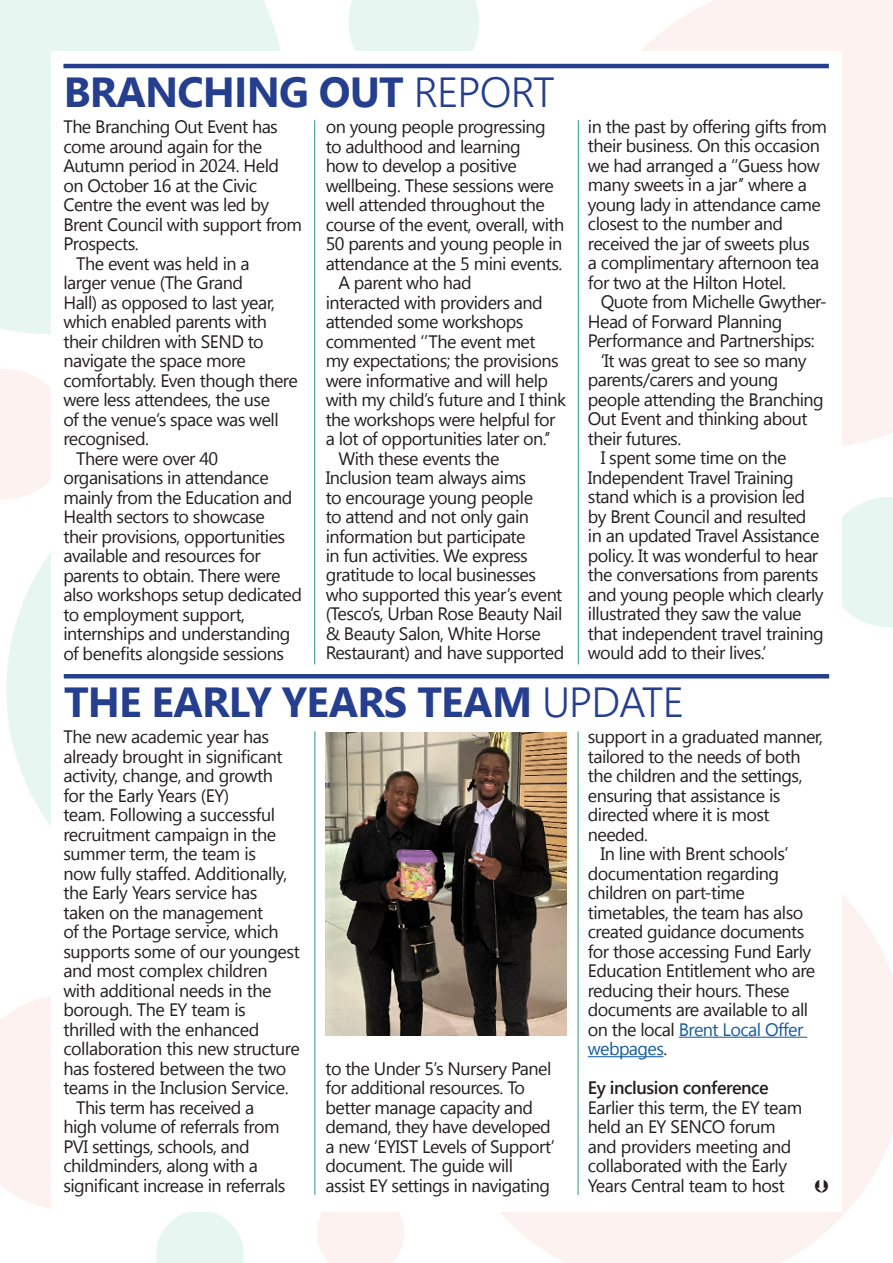
<style>
.page{position:relative;width:893px;height:1263px;background:#fff}
.page>*{position:absolute;margin:0;border:0;box-sizing:border-box;transform-origin:0 0}
.t1{font:700 42px "Segoe UI";letter-spacing:-.02em;color:#253f8e}
.Body_text{font:18px/19.5px "Segoe UI";letter-spacing:-.03em;color:#231f20}
.Body_copy_first_para{font:18px/19.5px "Segoe UI";letter-spacing:-.025em;color:#231f20}
.Body_copy_first_para-2{font:600 18px "Segoe UI";letter-spacing:-.025em;color:#231f20}
.s1{font-weight:300}
.s2{color:#175d9e}
</style>
<div class="page">
<hr style="left:63px;top:64px;width:766px;height:4px;background:#253f8e">
<img style="left:326px;top:732px;width:241px;height:303px">
<hr style="left:314px;top:120px;width:1px;height:544px;background:#2b9883">
<hr style="left:578px;top:120px;width:1px;height:544px;background:#2b9883">
<hr style="left:64px;top:674px;width:765px;height:4px;background:#253f8e">
<hr style="left:679px;top:1037px;width:128px;height:1px;background:#175d9e">
<hr style="left:588px;top:1056px;width:76px;height:1px;background:#175d9e">
<hr style="left:315px;top:731px;width:1px;height:464px;background:#2b9883">
<hr style="left:578px;top:731px;width:1px;height:464px;background:#2b9883">
<p class="t1" style="left:64px;top:58px;width:493px">BRANCHING OUT <span class="s1">REPORT</span></p>
<p class="Body_copy_first_para" style="left:63px;top:116px;width:240px">The Branching Out Event has come around again for the<br>Autumn period in 2024. Held on October 16 at the Civic<br>Centre the event was led by<br>Brent Council with support from<br>Prospects.</p>
<p class="Body_text" style="left:63px;top:253px;width:236px;text-indent:13px">The event was held in a<br>larger venue (The Grand<br>Hall) as opposed to last year, which enabled parents with their children with SEND to navigate the space more comfortably. Even though there were less attendees, the use<br>of the venue’s space was well recognised.</p>
<p class="Body_text" style="left:63px;top:448px;width:240px;text-indent:13px">There were over 40 organisations in attendance mainly from the Education and<br>Health sectors to showcase their provisions, opportunities available and resources for parents to obtain. There were also workshops setup dedicated to employment support, internships and understanding of benefits alongside sessions</p>
<p class="Body_text" style="left:588px;top:116px;width:241px">in the past by offering gifts from their business. On this occasion we had arranged a ‘’Guess how many sweets in a jar’’ where a young lady in attendance came closest to the number and received the jar of sweets plus<br>a complimentary afternoon tea for two at the Hilton Hotel.</p>
<p class="Body_text" style="left:588px;top:291px;width:241px;text-indent:13px">Quote from Michelle Gwyther-<br>Head of Forward Planning<br>Performance and Partnerships:</p>
<p class="Body_text" style="left:588px;top:350px;width:237px;text-indent:13px">‘It was great to see so many parents/carers and young people attending the Branching<br>Out Event and thinking about their futures.</p>
<p class="Body_text" style="left:588px;top:447px;width:237px;text-indent:13px">I spent some time on the<br>Independent Travel Training stand which is a provision led by Brent Council and resulted in an updated Travel Assistance policy. It was wonderful to hear the conversations from parents and young people which clearly illustrated they saw the value that independent travel training would add to their lives.’</p>
<p class="t1" style="left:64px;top:669px;width:621px">THE EARLY YEARS TEAM <span class="s1">UPDATE</span></p>
<p class="Body_copy_first_para" style="left:63px;top:726px;width:238px">The new academic year has already brought in significant activity, change, and growth<br>for the Early Years (EY)<br>team. Following a successful recruitment campaign in the summer term, the team is<br>now fully staffed. Additionally, the Early Years service has taken on the management<br>of the Portage service, which supports some of our youngest and most complex children with additional needs in the borough. The EY team is thrilled with the enhanced collaboration this new structure has fostered between the two teams in the Inclusion Service.</p>
<p class="Body_text" style="left:63px;top:1096px;width:224px;text-indent:13px">This term has received a high volume of referrals from<br>PVI settings, schools, and childminders, along with a significant increase in referrals</p>
<p class="Body_text" style="left:326px;top:116px;width:240px">on young people progressing to adulthood and learning<br>how to develop a positive wellbeing. These sessions were well attended throughout the course of the event, overall, with<br>50 parents and young people in attendance at the 5 mini events.</p>
<p class="Body_text" style="left:326px;top:272px;width:242px;text-indent:13px">A parent who had<br>interacted with providers and attended some workshops commented ‘’The event met<br>my expectations; the provisions were informative and will help with my child’s future and I think the workshops were helpful for a lot of opportunities later on.’’</p>
<p class="Body_text" style="left:326px;top:448px;width:240px;text-indent:13px">With these events the<br>Inclusion team always aims<br>to encourage young people<br>to attend and not only gain information but participate<br>in fun activities. We express gratitude to local businesses who supported this year’s event (Tesco’s, Urban Rose Beauty Nail &amp; Beauty Salon, White Horse<br>Restaurant) and have supported</p>
<p class="Body_text" style="left:588px;top:726px;width:237px">support in a graduated manner, tailored to the needs of both the children and the settings, ensuring that assistance is directed where it is most needed.</p>
<p class="Body_text" style="left:588px;top:843px;width:229px;text-indent:13px">In line with Brent schools’ documentation regarding children on part-time timetables, the team has also created guidance documents for those accessing Fund Early<br>Education Entitlement who are reducing their hours. These documents are available to all on the local <span class="s2">Brent Local Offer webpages</span>.</p>
<p class="Body_copy_first_para-2" style="left:588px;top:1073px;width:183px">Ey inclusion conference</p>
<p class="Body_copy_first_para" style="left:588px;top:1096px;width:216px">Earlier this term, the EY team held an EY SENCO forum and providers meeting and collaborated with the Early<br>Years Central team to host</p>
<p class="Body_text" style="left:326px;top:1057px;width:231px">to the Under 5’s Nursery Panel for additional resources. To better manage capacity and demand, they have developed a new ‘EYIST Levels of Support’ document. The guide will assist EY settings in navigating</p>
</div>
